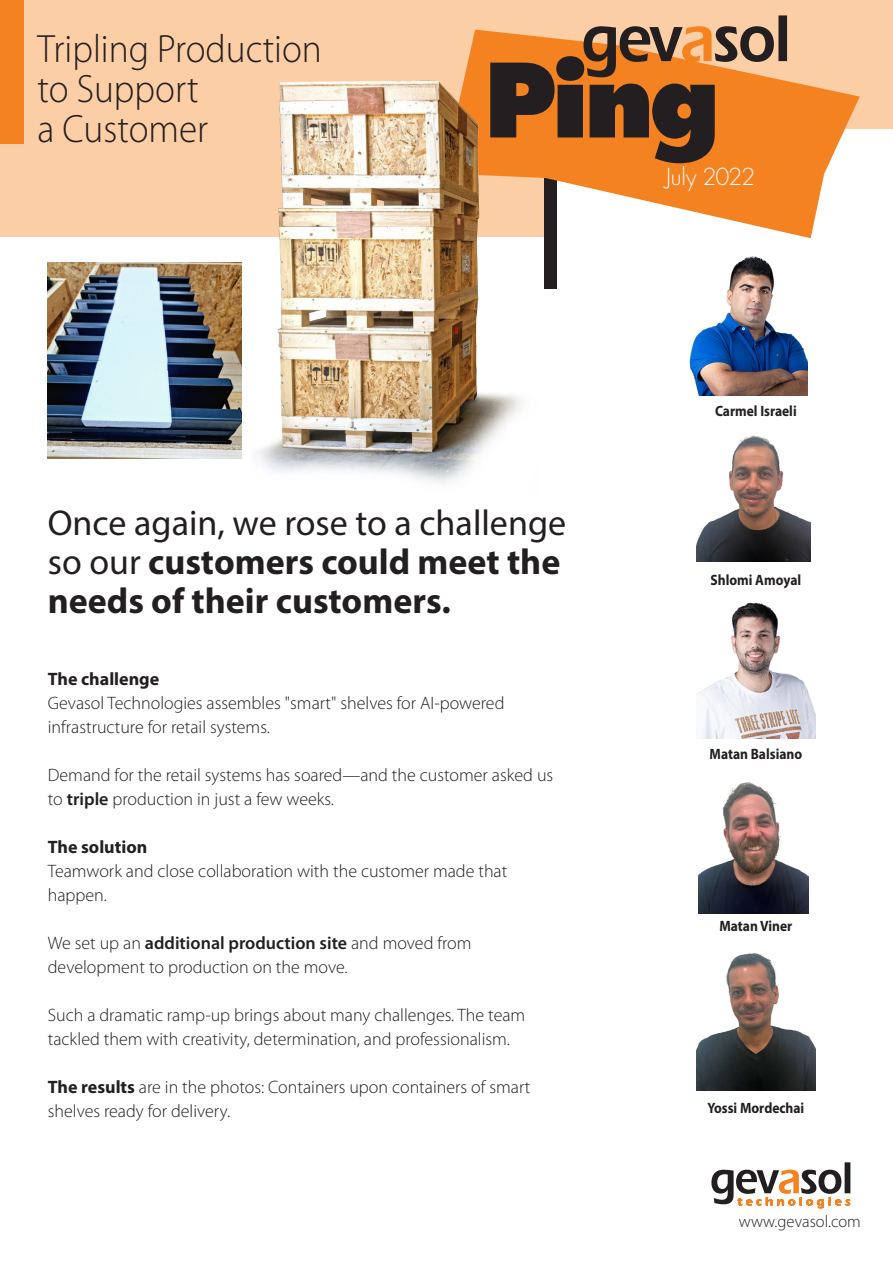
<style>
.page{position:relative;width:893px;height:1263px;background:#fff}
.page>*{position:absolute;margin:0;border:0;box-sizing:border-box;transform-origin:0 0}
.t1{font:800 99.3px "Futura";color:#231f20}
.t2{font:300 39.6px "Myriad Pro";color:#231f20;scale:.94 1}
.t3{font:700 36px/39px "Myriad Pro";color:#231f20}
.t4{font:300 22.8px "Futura";letter-spacing:-.025em;color:#fff}
.t5{font:300 18px/24px "Myriad Pro";color:#231f20}
.t6{font:700 18px "Myriad Pro";color:#231f20}
.t7{font:300 16.8px "Myriad Pro";color:#231f20}
.t8{font:700 15px "Myriad Pro";color:#231f20;scale:.9 1}
.s1{font-weight:400}
.s2{font-weight:600}
.s3{font-weight:700}
</style>
<div class="page">
<div style="left:0;top:98px;width:544px;height:138px;background:#fccea5"></div>
<div style="left:0;top:0;width:893px;height:129px;background:#fccea5"></div>
<div style="left:0;top:0;width:23px;height:143px;background:#f58220"></div>
<div style="left:544px;top:167px;width:13px;height:122px;background:#231f20"></div>
<svg style="left:464px;top:16px;width:396px;height:223px;fill:#f58220"></svg>
<svg style="left:583px;top:15px;width:204px;height:62px"></svg>
<img style="left:252px;top:80px;width:288px;height:403px">
<img style="left:48px;top:262px;width:194px;height:196px">
<svg style="left:711px;top:1162px;width:139px;height:46px"></svg>
<img style="left:689px;top:256px;width:119px;height:139px">
<img style="left:697px;top:602px;width:119px;height:137px">
<img style="left:696px;top:435px;width:114px;height:127px">
<img style="left:696px;top:953px;width:120px;height:137px">
<img style="left:698px;top:782px;width:110px;height:131px">
<p class="t2" style="left:38px;top:25px;width:304px">Tripling Production</p>
<p class="t2" style="left:38px;top:65px;width:173px">to Support</p>
<p class="t2" style="left:38px;top:105px;width:183px">a Customer</p>
<p class="t1" style="left:484px;top:39px;width:237px">Ping</p>
<p class="t4" style="left:666px;top:162px;width:91px">July 2022</p>
<p class="t8" style="left:715px;top:401px;width:92px">Carmel Israeli</p>
<p class="t3" style="left:48px;top:502px;width:520px"><span class="s1">Once again, we rose to a challenge so our</span> customers could meet the needs of their customers.</p>
<p class="t6" style="left:48px;top:667px;width:113px">The challenge</p>
<p class="t5" style="left:48px;top:691px;width:458px">Gevasol Technologies assembles "smart" shelves for AI-powered infrastructure for retail systems.</p>
<p class="t5" style="left:48px;top:763px;width:507px">Demand for the retail systems has soared—and the customer asked us to <span class="s2">triple</span> production in just a few weeks.</p>
<p class="t6" style="left:48px;top:835px;width:101px">The solution</p>
<p class="t5" style="left:48px;top:859px;width:461px">Teamwork and close collaboration with the customer made that happen.</p>
<p class="t5" style="left:48px;top:931px;width:425px">We set up an <span class="s2">additional production site</span> and moved from development to production on the move.</p>
<p class="t5" style="left:48px;top:1003px;width:479px">Such a dramatic ramp-up brings about many challenges. The team tackled them with creativity, determination, and professionalism.</p>
<p class="t5" style="left:48px;top:1075px;width:484px"><span class="s3">The results</span> are in the photos: Containers upon containers of smart shelves ready for delivery.</p>
<p class="t8" style="left:711px;top:570px;width:102px">Shlomi Amoyal</p>
<p class="t8" style="left:710px;top:744px;width:104px">Matan Balsiano</p>
<p class="t8" style="left:719px;top:916px;width:82px">Matan Viner</p>
<p class="t8" style="left:707px;top:1098px;width:109px">Yossi Mordechai</p>
<p class="t7" style="left:739px;top:1212px;width:123px">www.gevasol.com</p>
</div>
